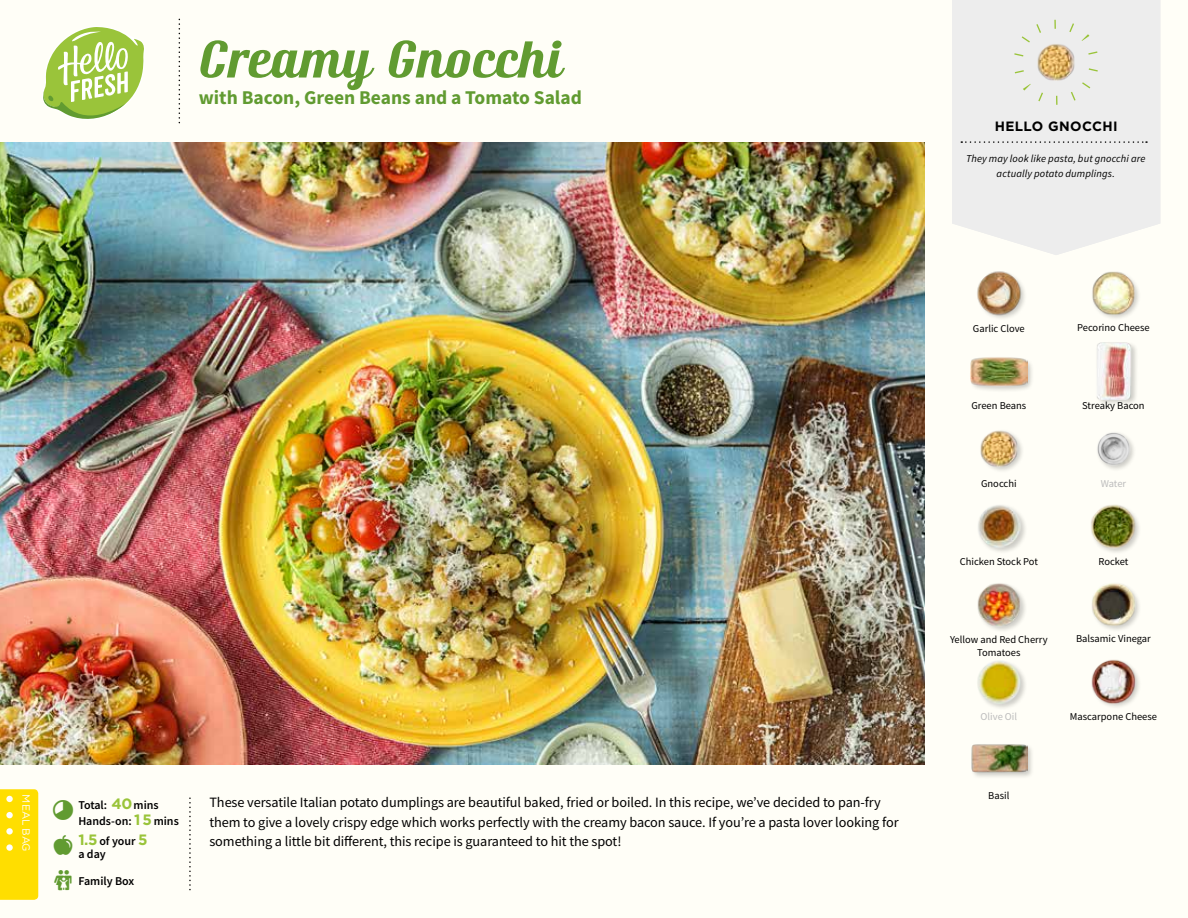
<style>
.page{position:relative;width:1188px;height:918px;background:#fffef7}
.page>*{position:absolute;margin:0;border:0;box-sizing:border-box;transform-origin:0 0}
.t1{font:54px "Ritts Cursive";color:#619b31}
.t2{font:700 19.5px "Source Sans Pro";color:#619b31}
.t3{font:14.25px/19.5px "Source Sans Pro";letter-spacing:-.005em;color:#000}
.t4{font:700 13.5px "Gotham";letter-spacing:.03em;color:#000}
.t5{font:600 12px/15.8px "Source Sans Pro";color:#000}
.t6{font:10.5px "Source Sans Pro";color:#000}
.t7{font:italic 10.5px/14.7px "Source Sans Pro";letter-spacing:.01em;color:#000;text-align:center}
.t8{font:10.5px "Source Sans Pro";color:#bcbcbc}
.t9{font:10.5px "Gotham";letter-spacing:-.005em;color:#fffefb}
.s1{font-family:"Gotham";font-weight:700;font-size:15px;color:#9ac43a}
</style>
<div class="page">
<img style="left:1091px;top:659px;width:48px;height:48px">
<img style="left:1092px;top:583px;width:47px;height:47px">
<img style="left:977px;top:660px;width:48px;height:48px">
<img style="left:977px;top:583px;width:48px;height:48px">
<div style="left:971px;top:743px;width:64px;height:36px;background:#000;opacity:.2"></div>
<img style="left:971px;top:743px;width:57px;height:36px">
<img style="left:1097px;top:432px;width:37px;height:37px">
<img style="left:980px;top:430px;width:42px;height:41px">
<img style="left:1092px;top:271px;width:47px;height:48px">
<div style="left:1095px;top:341px;width:44px;height:65px;background:#000;opacity:.2"></div>
<img style="left:1095px;top:342px;width:44px;height:57px">
<img style="left:977px;top:271px;width:48px;height:47px">
<div style="left:969px;top:356px;width:65px;height:37px;background:#000;opacity:.2"></div>
<img style="left:970px;top:356px;width:57px;height:37px">
<img style="left:1091px;top:504px;width:48px;height:49px">
<img style="left:978px;top:505px;width:47px;height:47px">
<svg style="left:43px;top:27px;width:101px;height:92px"></svg>
<div style="left:0;top:789px;width:38px;height:111px;background:#ffde00"></div>
<div style="left:952px;top:0;width:208px;height:255px;background:#ededed"></div>
<svg style="left:961px;top:141px;width:186px;height:2px"></svg>
<img style="left:1032px;top:38px;width:49px;height:49px">
<div style="left:1014px;top:20px;width:85px;height:85px;border:9px dashed #9ac43a;border-radius:50%"></div>
<div style="left:6px;top:796px;width:7px;height:6px;background:#fffef7;border-radius:50%"></div>
<div style="left:6px;top:812px;width:7px;height:6px;background:#fffffe;border-radius:50%"></div>
<svg style="left:6px;top:828px;width:7px;height:7px"></svg>
<svg style="left:6px;top:844px;width:7px;height:7px"></svg>
<img style="left:0;top:142px;width:925px;height:623px">
<h1 class="t1" style="left:199px;top:28px;width:366px">Creamy Gnocchi</h1>
<h2 class="t2" style="left:199px;top:85px;width:385px">with Bacon, Green Beans and a Tomato Salad</h2>
<p class="t4" style="left:995px;top:117px;width:125px">HELLO GNOCCHI</p>
<p class="t4" style="left:1013px;top:117px;width:93px">HELLO TEXT</p>
<p class="t7" style="left:966px;top:151px;width:181px">They may look like pasta, but gnocchi are actually potato dumplings.</p>
<p class="t7" style="left:1046px;top:151px;width:20px">Text</p>
<p class="t9" style="left:33px;top:794px;width:59px;rotate:90deg">MEAL BAG</p>
<p class="t5" style="left:78px;top:797px;width:102px">Total: <span class="s1">40</span>mins<br>Hands-on: <span class="s1">15</span> mins</p>
<p class="t5" style="left:78px;top:835px;width:71px;line-height:12.6px"><span class="s1">1.5</span> of your <span class="s1">5 </span>a day</p>
<p class="t5" style="left:78px;top:873px;width:57px">Family Box</p>
<p class="t3" style="left:209px;top:793px;width:691px">These versatile Italian potato dumplings are beautiful baked, fried or boiled. In this recipe, we’ve decided to pan-fry them to give a lovely crispy edge which works perfectly with the creamy bacon sauce. If you’re a pasta lover looking for something a little bit different, this recipe is guaranteed to hit the spot!</p>
<p class="t6" style="left:973px;top:322px;width:53px">Garlic Clove</p>
<p class="t6" style="left:1077px;top:321px;width:74px">Pecorino Cheese</p>
<p class="t6" style="left:971px;top:399px;width:56px">Green Beans</p>
<p class="t6" style="left:1082px;top:399px;width:64px">Streaky Bacon</p>
<p class="t6" style="left:981px;top:477px;width:37px">Gnocchi</p>
<p class="t8" style="left:1101px;top:477px;width:27px">Water</p>
<p class="t6" style="left:960px;top:555px;width:80px">Chicken Stock Pot</p>
<p class="t6" style="left:1098px;top:555px;width:32px">Rocket</p>
<p class="t6" style="left:950px;top:633px;width:99px">Yellow and Red Cherry</p>
<p class="t6" style="left:1076px;top:632px;width:76px">Balsamic Vinegar</p>
<p class="t6" style="left:977px;top:646px;width:45px">Tomatoes</p>
<p class="t8" style="left:981px;top:710px;width:38px">Olive Oil</p>
<p class="t6" style="left:1070px;top:710px;width:89px">Mascarpone Cheese</p>
<p class="t6" style="left:988px;top:789px;width:23px">Basil</p>
</div>
